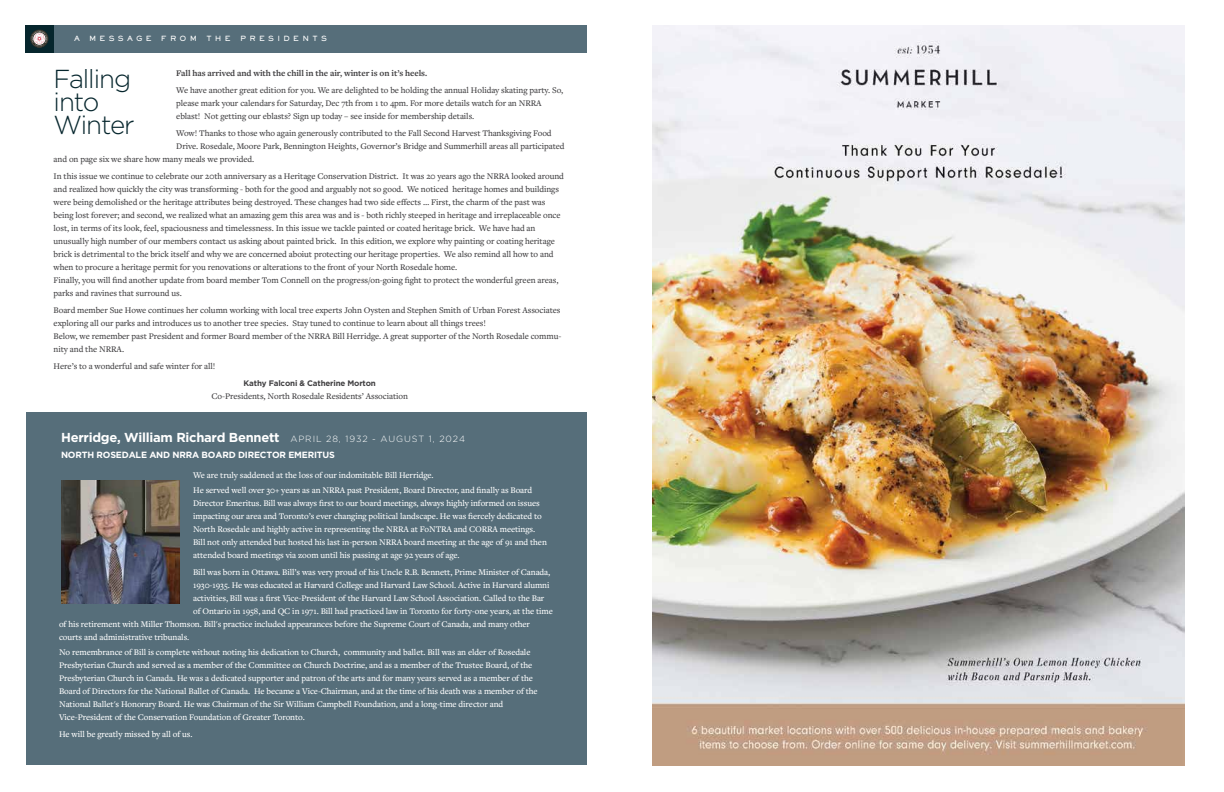
<style>
.page{position:relative;width:1224px;height:792px;background:#fff}
.page>*{position:absolute;margin:0;border:0;box-sizing:border-box;transform-origin:0 0}
.t1{font:300 26px/23px "Gotham";letter-spacing:-.04em;color:#06262d}
.t2{font:700 13px "Gotham";letter-spacing:-.02em;color:#fff}
.t3{font:500 9px/13px "Freight Text Pro";letter-spacing:-.01em;color:#414042}
.t4{font:500 9px/13px "Freight Text Pro";letter-spacing:-.01em;color:#fff}
.t5{font:700 9px "Freight Text Pro";letter-spacing:-.01em;color:#414042}
.t6{font:700 9px "Gotham";letter-spacing:-.02em;color:#fff}
.t7{font:700 8px "Gotham";letter-spacing:-.02em;color:#414042}
.t8{font:7px "AT Sackers Heavy Gothic";letter-spacing:.47em;color:#fff}
.s1{font-weight:300;font-size:9px}
</style>
<div class="page">
<div style="left:26px;top:25px;width:561px;height:28px;background:#566e7a"></div>
<div style="left:26px;top:25px;width:28px;height:28px;background:#06262d"></div>
<svg style="left:31px;top:30px;width:17px;height:17px"></svg>
<div style="left:26px;top:412px;width:561px;height:353px;background:#566e7a"></div>
<img style="left:652px;top:26px;width:533px;height:740px">
<img style="left:62px;top:480px;width:117px;height:123px">
<p class="t8" style="left:74px;top:34px;width:7px">A</p>
<p class="t8" style="left:89px;top:34px;width:64px">MESSAGE</p>
<p class="t8" style="left:161px;top:34px;width:38px">FROM</p>
<p class="t8" style="left:206px;top:34px;width:26px">THE</p>
<p class="t8" style="left:240px;top:34px;width:88px">PRESIDENTS</p>
<h1 class="t1" style="left:54px;top:67px;width:83px">Falling into<br>Winter</h1>
<p class="t5" style="left:176px;top:67px;width:252px">Fall has arrived and with the chill in the air, winter is on it’s heels.</p>
<p class="t3" style="left:176px;top:83px;width:389px">We have another great edition for you. We are delighted to be holding the annual Holiday skating party. So, please mark your calendars for Saturday, Dec 7th from 1 to 4pm. For more details watch for an NRRA eblast! Not getting our eblasts? Sign up today – see inside for membership details.</p>
<p class="t3" style="left:176px;top:126px;width:377px">Wow! Thanks to those who again generously contributed to the Fall Second Harvest Thanksgiving Food</p>
<p class="t3" style="left:176px;top:139px;width:390px">Drive. Rosedale, Moore Park, Bennington Heights, Governor’s Bridge and Summerhill areas all participated</p>
<p class="t3" style="left:54px;top:152px;width:202px">and on page six we share how many meals we provided.</p>
<p class="t3" style="left:54px;top:169px;width:512px">In this issue we continue to celebrate our 20th anniversary as a Heritage Conservation District. It was 20 years ago the NRRA looked around and realized how quickly the city was transforming - both for the good and arguably not so good. We noticed heritage homes and buildings were being demolished or the heritage attributes being destroyed. These changes had two side effects … First, the charm of the past was being lost forever; and second, we realized what an amazing gem this area was and is - both richly steeped in heritage and irreplaceable once lost, in terms of its look, feel, spaciousness and timelessness. In this issue we tackle painted or coated heritage brick. We have had an unusually high number of our members contact us asking about painted brick. In this edition, we explore why painting or coating heritage brick is detrimental to the brick itself and why we are concerned aboiut protecting our heritage properties. We also remind all how to and when to procure a heritage permit for you renovations or alterations to the front of your North Rosedale home.<br>Finally, you will find another update from board member Tom Connell on the progress/on-going fight to protect the wonderful green areas, parks and ravines that surround us.</p>
<p class="t3" style="left:54px;top:303px;width:509px">Board member Sue Howe continues her column working with local tree experts John Oysten and Stephen Smith of Urban Forest Associates exploring all our parks and introduces us to another tree species. Stay tuned to continue to learn about all things trees!<br>Below, we remember past President and former Board member of the NRRA Bill Herridge. A great supporter of the North Rosedale commu&shy;nity and the NRRA.</p>
<p class="t3" style="left:54px;top:359px;width:163px">Here’s to a wonderful and safe winter for all!</p>
<p class="t7" style="left:244px;top:379px;width:134px">Kathy Falconi &amp; Catherine Morton</p>
<p class="t3" style="left:212px;top:389px;width:198px">Co-Presidents, North Rosedale Residents’ Association</p>
<h2 class="t2" style="left:61px;top:430px;width:406px">Herridge, William Richard Bennett <span class="s1">APRIL 28, 1932 - AUGUST 1, 2024</span></h2>
<p class="t6" style="left:61px;top:450px;width:275px">NORTH ROSEDALE AND NRRA BOARD DIRECTOR EMERITUS</p>
<p class="t4" style="left:193px;top:467px;width:341px;line-height:15px">We are truly saddened at the loss of our indomitable Bill Herridge.<br>He served well over 30+ years as an NRRA past President, Board Director, and finally as Board</p>
<p class="t4" style="left:193px;top:496px;width:355px">Director Emeritus. Bill was always first to our board meetings, always highly informed on issues impacting our area and Toronto’s ever changing political landscape. He was fiercely dedicated to North Rosedale and highly active in representing the NRRA at FoNTRA and CORRA meetings.<br>Bill not only attended but hosted his last in-person NRRA board meeting at the age of 91 and then attended board meetings via zoom until his passing at age 92 years of age.</p>
<p class="t4" style="left:193px;top:565px;width:359px">Bill was born in Ottawa. Bill’s was very proud of his Uncle R.B. Bennett, Prime Minister of Canada,</p>
<p class="t4" style="left:193px;top:578px;width:358px">1930-1935. He was educated at Harvard College and Harvard Law School. Active in Harvard alumni</p>
<p class="t4" style="left:193px;top:591px;width:353px">activities, Bill was a first Vice-President of the Harvard Law School Association. Called to the Bar</p>
<p class="t4" style="left:193px;top:604px;width:361px">of Ontario in 1958, and QC in 1971. Bill had practiced law in Toronto for forty-one years, at the time</p>
<p class="t4" style="left:59px;top:617px;width:473px">of his retirement with Miller Thomson. Bill's practice included appearances before the Supreme Court of Canada, and many other</p>
<p class="t4" style="left:59px;top:630px;width:132px">courts and administrative tribunals.</p>
<p class="t4" style="left:59px;top:645px;width:480px">No remembrance of Bill is complete without noting his dedication to Church, community and ballet. Bill was an elder of Rosedale Presbyterian Church and served as a member of the Committee on Church Doctrine, and as a member of the Trustee Board, of the Presbyterian Church in Canada. He was a dedicated supporter and patron of the arts and for many years served as a member of the Board of Directors for the National Ballet of Canada. He became a Vice-Chairman, and at the time of his death was a member of the National Ballet's Honorary Board. He was Chairman of the Sir William Campbell Foundation, and a long-time director and Vice-President of the Conservation Foundation of Greater Toronto.</p>
<p class="t4" style="left:59px;top:727px;width:135px">He will be greatly missed by all of us.</p>
</div>
